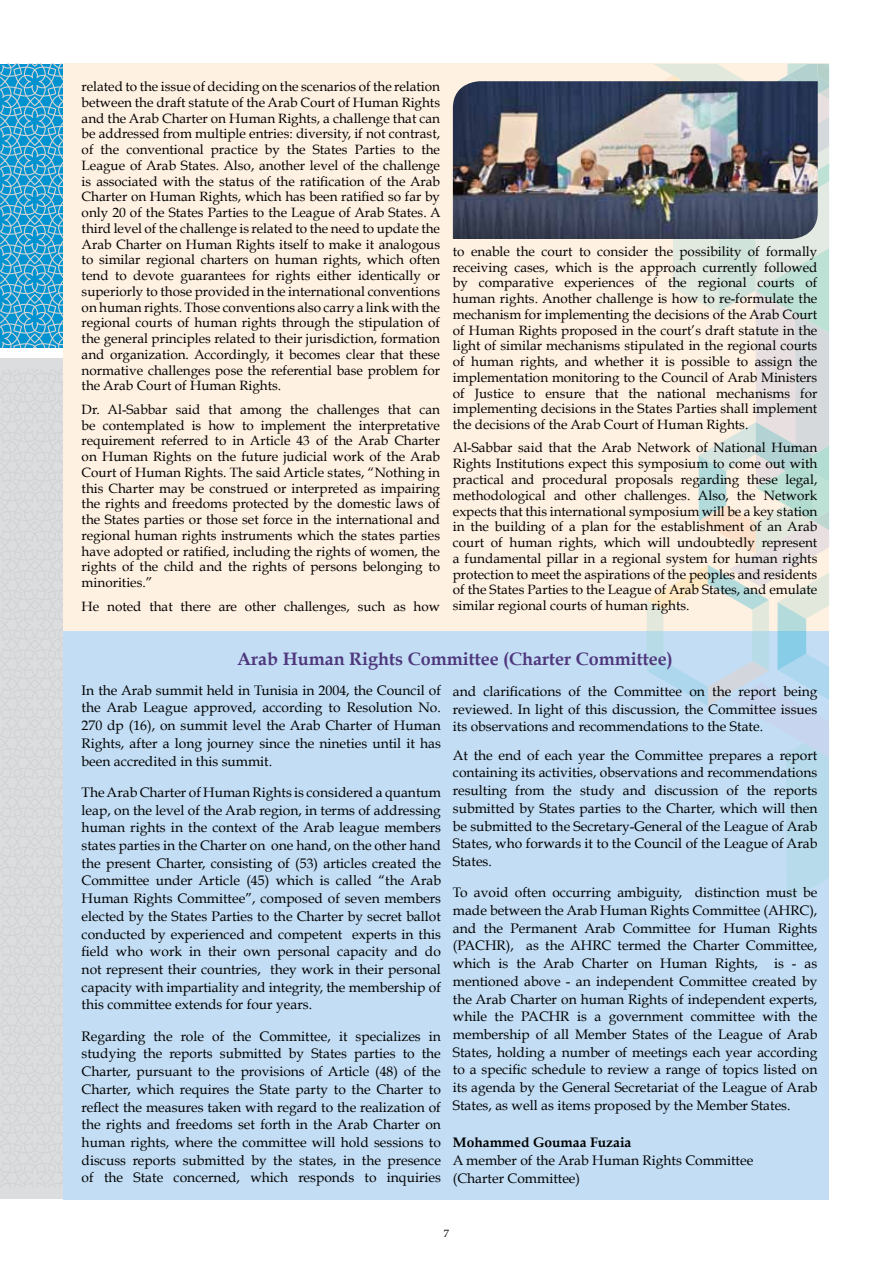
<style>
.page{position:relative;width:893px;height:1263px;background:#fff}
.page>*{position:absolute;margin:0;border:0;box-sizing:border-box;transform-origin:0 0}
.t1{font:700 18px "Book Antiqua";color:#4f377d}
.t2{font:13.8px/17.7px "Book Antiqua";color:#000;text-align:justify}
.t3{font:700 13.8px "Book Antiqua";color:#000}
.t4{font:13.5px/15.8px "Book Antiqua";color:#000;text-align:justify}
.t5{font:10.5px "Book Antiqua";color:#000}
</style>
<div class="page">
<div style="left:0;top:358px;width:64px;height:841px;background:#dcddde"></div>
<svg style="left:1px;top:370px;width:62px;height:817px"></svg>
<svg style="left:0;top:64px;width:63px;height:284px;background:#3ca5d0"></svg>
<div style="left:64px;top:64px;width:765px;height:567px;background:#fff1e2"></div>
<div style="left:64px;top:631px;width:765px;height:568px;background:#c2ddf4"></div>
<svg style="left:616px;top:64px;width:213px;height:834px"></svg>
<img style="left:453px;top:81px;width:365px;height:158px">
<p class="t4" style="left:82px;top:79px;width:361px">related to the issue of deciding on the scenarios of the relation between the draft statute of the Arab Court of Human Rights and the Arab Charter on Human Rights, a challenge that can be addressed from multiple entries: diversity, if not contrast, of the conventional practice by the States Parties to the League of Arab States. Also, another level of the challenge is associated with the status of the ratification of the Arab Charter on Human Rights, which has been ratified so far by only 20 of the States Parties to the League of Arab States. A third level of the challenge is related to the need to update the Arab Charter on Human Rights itself to make it analogous to similar regional charters on human rights, which often tend to devote guarantees for rights either identically or superiorly to those provided in the international conventions on human rights. Those conventions also carry a link with the regional courts of human rights through the stipulation of the general principles related to their jurisdiction, formation and organization. Accordingly, it becomes clear that these normative challenges pose the referential base problem for the Arab Court of Human Rights.</p>
<p class="t4" style="left:82px;top:401px;width:360px">Dr. Al-Sabbar said that among the challenges that can be contemplated is how to implement the interpretative requirement referred to in Article 43 of the Arab Charter on Human Rights on the future judicial work of the Arab Court of Human Rights. The said Article states, “Nothing in this Charter may be construed or interpreted as impairing the rights and freedoms protected by the domestic laws of the States parties or those set force in the international and regional human rights instruments which the states parties have adopted or ratified, including the rights of women, the rights of the child and the rights of persons belonging to minorities.”</p>
<p class="t4" style="left:82px;top:598px;width:360px">He noted that there are other challenges, such as how</p>
<p class="t4" style="left:453px;top:243px;width:366px">to enable the court to consider the possibility of formally receiving cases, which is the approach currently followed by comparative experiences of the regional courts of human rights. Another challenge is how to re-formulate the mechanism for implementing the decisions of the Arab Court of Human Rights proposed in the court’s draft statute in the light of similar mechanisms stipulated in the regional courts of human rights, and whether it is possible to assign the implementation monitoring to the Council of Arab Ministers of Justice to ensure that the national mechanisms for implementing decisions in the States Parties shall implement the decisions of the Arab Court of Human Rights.</p>
<p class="t4" style="left:453px;top:440px;width:366px">Al-Sabbar said that the Arab Network of National Human Rights Institutions expect this symposium to come out with practical and procedural proposals regarding these legal, methodological and other challenges. Also, the Network expects that this international symposium will be a key station in the building of a plan for the establishment of an Arab court of human rights, which will undoubtedly represent a fundamental pillar in a regional system for human rights protection to meet the aspirations of the peoples and residents of the States Parties to the League of Arab States, and emulate similar regional courts of human rights.</p>
<h1 class="t1" style="left:237px;top:648px;width:437px">Arab Human Rights Committee (Charter Committee)</h1>
<p class="t2" style="left:82px;top:681px;width:361px">In the Arab summit held in Tunisia in 2004, the Council of the Arab League approved, according to Resolution No.<br>270 dp (16), on summit level the Arab Charter of Human Rights, after a long journey since the nineties until it has been accredited in this summit.</p>
<p class="t2" style="left:82px;top:783px;width:361px">The Arab Charter of Human Rights is considered a quantum leap, on the level of the Arab region, in terms of addressing human rights in the context of the Arab league members states parties in the Charter on one hand, on the other hand the present Charter, consisting of (53) articles created the Committee under Article (45) which is called “the Arab Human Rights Committee”, composed of seven members elected by the States Parties to the Charter by secret ballot conducted by experienced and competent experts in this field who work in their own personal capacity and do not represent their countries, they work in their personal capacity with impartiality and integrity, the membership of this committee extends for four years.</p>
<p class="t2" style="left:82px;top:1027px;width:361px">Regarding the role of the Committee, it specializes in studying the reports submitted by States parties to the Charter, pursuant to the provisions of Article (48) of the Charter, which requires the State party to the Charter to reflect the measures taken with regard to the realization of the rights and freedoms set forth in the Arab Charter on human rights, where the committee will hold sessions to discuss reports submitted by the states, in the presence of the State concerned, which responds to inquiries</p>
<p class="t2" style="left:453px;top:682px;width:366px">and clarifications of the Committee on the report being reviewed. In light of this discussion, the Committee issues its observations and recommendations to the State.</p>
<p class="t2" style="left:453px;top:746px;width:366px">At the end of each year the Committee prepares a report containing its activities, observations and recommendations resulting from the study and discussion of the reports submitted by States parties to the Charter, which will then be submitted to the Secretary-General of the League of Arab States, who forwards it to the Council of the League of Arab States.</p>
<p class="t2" style="left:453px;top:884px;width:366px">To avoid often occurring ambiguity, distinction must be made between the Arab Human Rights Committee (AHRC), and the Permanent Arab Committee for Human Rights (PACHR), as the AHRC termed the Charter Committee, which is the Arab Charter on Human Rights, is - as mentioned above - an independent Committee created by the Arab Charter on human Rights of independent experts, while the PACHR is a government committee with the membership of all Member States of the League of Arab States, holding a number of meetings each year according to a specific schedule to review a range of topics listed on its agenda by the General Secretariat of the League of Arab States, as well as items proposed by the Member States.</p>
<p class="t3" style="left:453px;top:1134px;width:180px">Mohammed Goumaa Fuzaia</p>
<p class="t2" style="left:453px;top:1151px;width:302px">A member of the Arab Human Rights Committee (Charter Committee)</p>
<p class="t5" style="left:444px;top:1226px;width:7px">7</p>
</div>
